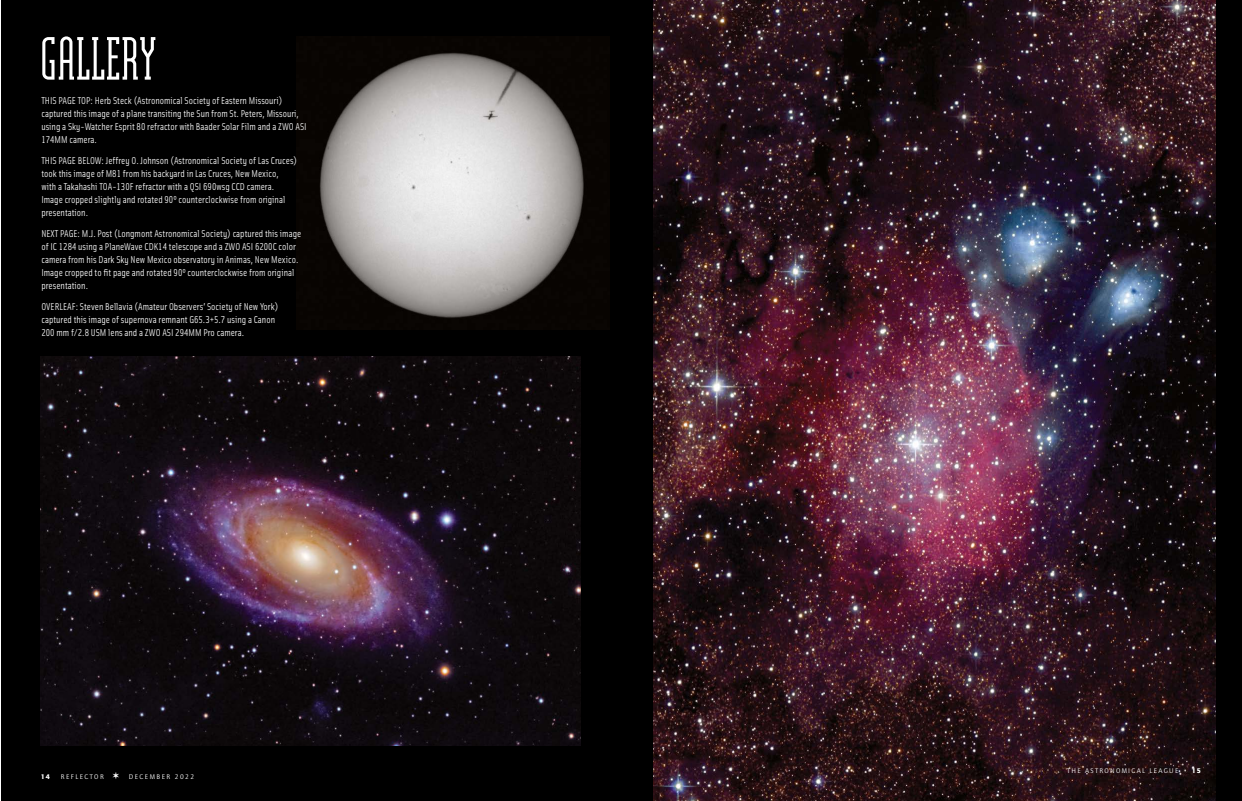
<style>
.page{position:relative;width:1242px;height:801px;background:#fff}
.page>*{position:absolute;margin:0;border:0;box-sizing:border-box;transform-origin:0 0}
.t1{font:73px "Modula Serif";color:#fff}
.t2{font:10px/13px "Solex Regular Lining";color:#fff}
.t3{font:7px "Quay Itc T";letter-spacing:.205em;color:#fff}
.t4{font:900 7px "Quay Itc T";color:#fff}
</style>
<div class="page">
<div style="left:1px;top:1px;width:1241px;height:800px;background:#000"></div>
<img style="left:41px;top:356px;width:539px;height:390px">
<img style="left:319px;top:51px;width:265px;height:268px">
<img style="left:653px;top:0;width:563px;height:801px">
<h1 class="t1" style="left:39px;top:28px;width:118px">GALLERY</h1>
<p class="t2" style="left:41px;top:94px;width:267px">THIS PAGE TOP: Herb Steck (Astronomical Society of Eastern Missouri) captured this image of a plane transiting the Sun from St. Peters, Missouri, using a Sky-Watcher Esprit 80 refractor with Baader Solar Film and a ZWO ASI 174MM camera.</p>
<p class="t2" style="left:41px;top:154px;width:257px">THIS PAGE BELOW: Jeffrey O. Johnson (Astronomical Society of Las Cruces) took this image of M81 from his backyard in Las Cruces, New Mexico,<br>with a Takahashi TOA-130F refractor with a QSI 690wsg CCD camera.<br>Image cropped slightly and rotated 90º counterclockwise from original presentation.</p>
<p class="t2" style="left:41px;top:227px;width:261px">NEXT PAGE: M.J. Post (Longmont Astronomical Society) captured this image of IC 1284 using a PlaneWave CDK14 telescope and a ZWO ASI 6200C color camera from his Dark Sky New Mexico observatory in Animas, New Mexico.<br>Image cropped to fit page and rotated 90º counterclockwise from original presentation.</p>
<p class="t2" style="left:41px;top:300px;width:239px">OVERLEAF: Steven Bellavia (Amateur Observers’ Society of New York) captured this image of supernova remnant G65.3+5.7 using a Canon<br>200 mm f/2.8 USM lens and a ZWO ASI 294MM Pro camera.</p>
<p class="t4" style="left:41px;top:772px;width:11px">14</p>
<p class="t3" style="left:61px;top:772px;width:135px">REFLECTOR ✶ DECEMBER 2022</p>
<p class="t3" style="left:1067px;top:767px;width:113px">THE ASTRONOMICAL LEAGUE</p>
<p class="t4" style="left:1192px;top:767px;width:11px">15</p>
</div>
